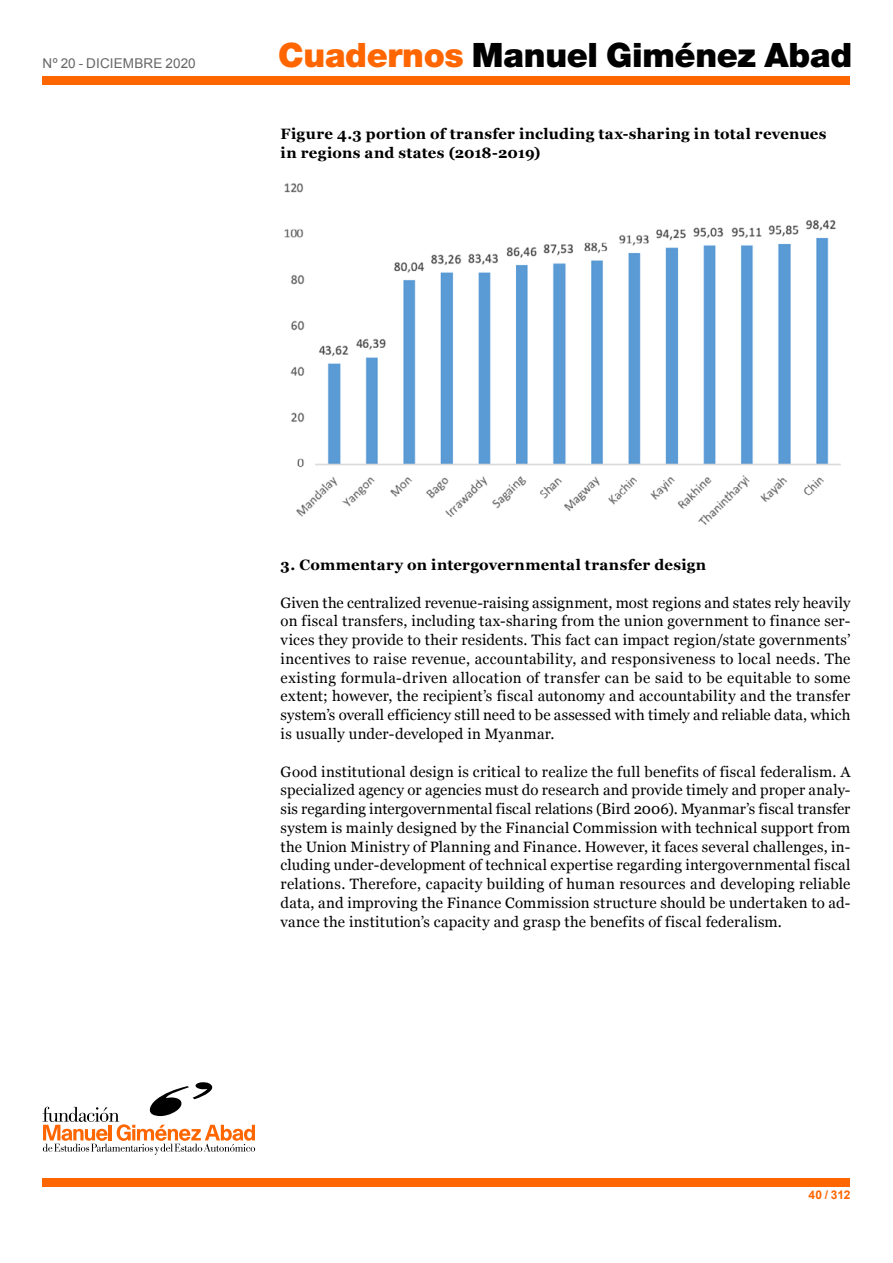
<style>
.page{position:relative;width:893px;height:1263px;background:#fff}
.page>*{position:absolute;margin:0;border:0;box-sizing:border-box;transform-origin:0 0}
.t1{font:900 33.75px "Helvetica Neue LT Std";letter-spacing:-.01em;color:#000}
.t2{font:15px/18.8px "Georgia";letter-spacing:.01em;color:#000;text-align:justify}
.t3{font:700 15px/18.8px "Georgia";letter-spacing:.02em;color:#000}
.t4{font:13.5px "Arial";letter-spacing:.01em;color:#666}
.t5{font:700 12px "Arial";color:#f60}
.s1{color:#f60}
</style>
<div class="page">
<div style="left:43px;top:77px;width:807px;height:8px;background:#f60"></div>
<div style="left:43px;top:1178px;width:807px;height:8px;background:#f60"></div>
<svg style="left:43px;top:1082px;width:212px;height:73px"></svg>
<img style="left:284px;top:183px;width:557px;height:342px">
<p class="t4" style="left:43px;top:55px;width:155px">Nº 20 - DICIEMBRE 2020</p>
<h1 class="t1" style="left:278px;top:34px;width:575px"><span class="s1">Cuadernos</span> Manuel Giménez Abad</h1>
<p class="t3" style="left:281px;top:124px;width:547px">Figure 4.3 portion of transfer including tax-sharing in total revenues in regions and states (2018-2019)</p>
<p class="t3" style="left:281px;top:555px;width:427px">3. Commentary on intergovernmental transfer design</p>
<p class="t2" style="left:281px;top:592px;width:571px">Given the centralized revenue-raising assignment, most regions and states rely heavily on fiscal transfers, including tax-sharing from the union government to finance ser&shy;vices they provide to their residents. This fact can impact region/state governments’ incentives to raise revenue, accountability, and responsiveness to local needs. The existing formula-driven allocation of transfer can be said to be equitable to some extent; however, the recipient’s fiscal autonomy and accountability and the transfer system’s overall efficiency still need to be assessed with timely and reliable data, which is usually under-developed in Myanmar.</p>
<p class="t2" style="left:281px;top:761px;width:571px">Good institutional design is critical to realize the full benefits of fiscal federalism. A specialized agency or agencies must do research and provide timely and proper analy&shy;sis regarding intergovernmental fiscal relations (Bird 2006). Myanmar’s fiscal transfer system is mainly designed by the Financial Commission with technical support from the Union Ministry of Planning and Finance. However, it faces several challenges, in&shy;cluding under-development of technical expertise regarding intergovernmental fiscal relations. Therefore, capacity building of human resources and developing reliable data, and improving the Finance Commission structure should be undertaken to ad&shy;vance the institution’s capacity and grasp the benefits of fiscal federalism.</p>
<p class="t5" style="left:809px;top:1187px;width:43px">40 / 312</p>
</div>
